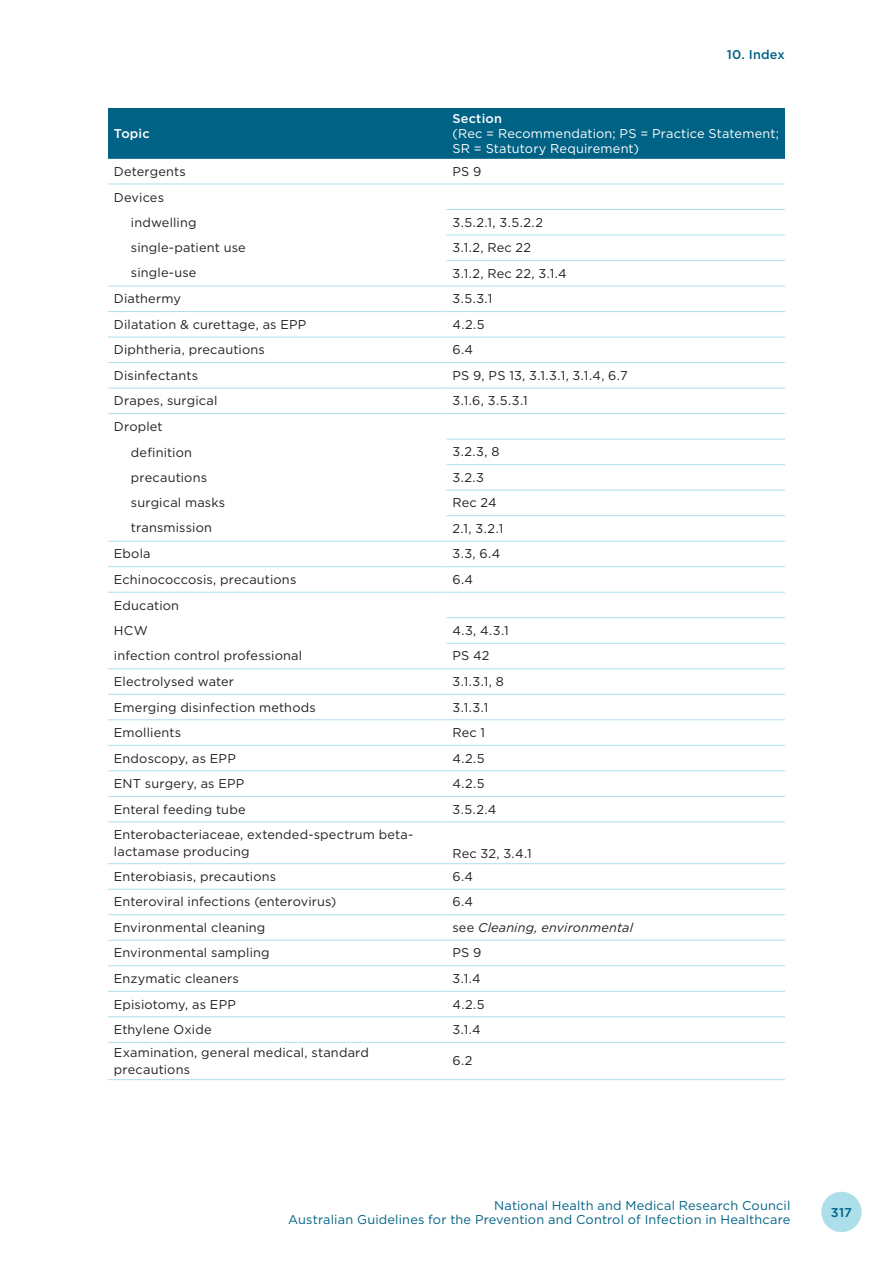
<style>
.page{position:relative;width:893px;height:1263px;background:#fff}
.page>*{position:absolute;margin:0;border:0;box-sizing:border-box;transform-origin:0 0}
.Table_Body{font:12.75px/16.5px "Gotham";letter-spacing:.015em;color:#231f20}
.t1{font:12.75px/13.5px "Gotham";letter-spacing:.015em;color:#006285;text-align:right}
.Table_Row_Header{font:12.75px/15px "Gotham";letter-spacing:.015em;color:#fff}
.Table_Body-2{font:italic 12.75px "Gotham";letter-spacing:.01em;color:#231f20}
.t2{font:500 12.75px "Gotham";letter-spacing:.015em;color:#006285}
.Table_Row_Header-2{font:500 12.75px "Gotham";letter-spacing:.01em;color:#fff}
.s1{font-weight:500}
.s2{font-style:normal}
</style>
<div class="page">
<div style="left:821px;top:1192px;width:41px;height:40px;background:#addfeb;border-radius:50%"></div>
<div style="left:108px;top:108px;width:677px;height:51px;background:#006285"></div>
<hr style="left:108px;top:184px;width:338px;height:1px;background:#addfeb">
<hr style="left:446px;top:184px;width:339px;height:1px;background:#addfeb">
<hr style="left:446px;top:209px;width:339px;height:1px;background:#addfeb">
<hr style="left:446px;top:235px;width:339px;height:1px;background:#addfeb">
<hr style="left:446px;top:260px;width:339px;height:1px;background:#addfeb">
<hr style="left:108px;top:286px;width:338px;height:1px;background:#addfeb">
<hr style="left:446px;top:286px;width:339px;height:1px;background:#addfeb">
<hr style="left:108px;top:311px;width:338px;height:1px;background:#addfeb">
<hr style="left:446px;top:311px;width:339px;height:1px;background:#addfeb">
<hr style="left:108px;top:337px;width:338px;height:1px;background:#addfeb">
<hr style="left:446px;top:337px;width:339px;height:1px;background:#addfeb">
<hr style="left:108px;top:362px;width:338px;height:1px;background:#addfeb">
<hr style="left:446px;top:362px;width:339px;height:1px;background:#addfeb">
<hr style="left:108px;top:388px;width:338px;height:1px;background:#addfeb">
<hr style="left:446px;top:388px;width:339px;height:1px;background:#addfeb">
<hr style="left:108px;top:413px;width:338px;height:1px;background:#addfeb">
<hr style="left:446px;top:413px;width:339px;height:1px;background:#addfeb">
<hr style="left:446px;top:439px;width:339px;height:1px;background:#addfeb">
<hr style="left:446px;top:464px;width:339px;height:1px;background:#addfeb">
<hr style="left:446px;top:490px;width:339px;height:1px;background:#addfeb">
<hr style="left:446px;top:515px;width:339px;height:1px;background:#addfeb">
<hr style="left:108px;top:541px;width:338px;height:1px;background:#addfeb">
<hr style="left:446px;top:541px;width:339px;height:1px;background:#addfeb">
<hr style="left:108px;top:566px;width:338px;height:1px;background:#addfeb">
<hr style="left:446px;top:566px;width:339px;height:1px;background:#addfeb">
<hr style="left:108px;top:592px;width:338px;height:1px;background:#addfeb">
<hr style="left:446px;top:592px;width:339px;height:1px;background:#addfeb">
<hr style="left:446px;top:617px;width:339px;height:1px;background:#addfeb">
<hr style="left:446px;top:643px;width:339px;height:1px;background:#addfeb">
<hr style="left:108px;top:668px;width:338px;height:1px;background:#addfeb">
<hr style="left:446px;top:668px;width:339px;height:1px;background:#addfeb">
<hr style="left:108px;top:694px;width:338px;height:1px;background:#addfeb">
<hr style="left:446px;top:694px;width:339px;height:1px;background:#addfeb">
<hr style="left:108px;top:719px;width:338px;height:1px;background:#addfeb">
<hr style="left:446px;top:719px;width:339px;height:1px;background:#addfeb">
<hr style="left:108px;top:745px;width:338px;height:1px;background:#addfeb">
<hr style="left:446px;top:745px;width:339px;height:1px;background:#addfeb">
<hr style="left:108px;top:770px;width:338px;height:1px;background:#addfeb">
<hr style="left:446px;top:770px;width:339px;height:1px;background:#addfeb">
<hr style="left:108px;top:796px;width:338px;height:1px;background:#addfeb">
<hr style="left:446px;top:796px;width:339px;height:1px;background:#addfeb">
<hr style="left:108px;top:821px;width:338px;height:1px;background:#addfeb">
<hr style="left:446px;top:821px;width:339px;height:1px;background:#addfeb">
<hr style="left:108px;top:863px;width:338px;height:1px;background:#addfeb">
<hr style="left:446px;top:863px;width:339px;height:1px;background:#addfeb">
<hr style="left:108px;top:889px;width:338px;height:1px;background:#addfeb">
<hr style="left:446px;top:889px;width:339px;height:1px;background:#addfeb">
<hr style="left:108px;top:914px;width:338px;height:1px;background:#addfeb">
<hr style="left:446px;top:914px;width:339px;height:1px;background:#addfeb">
<hr style="left:108px;top:940px;width:338px;height:1px;background:#addfeb">
<hr style="left:446px;top:940px;width:339px;height:1px;background:#addfeb">
<hr style="left:108px;top:965px;width:338px;height:1px;background:#addfeb">
<hr style="left:446px;top:965px;width:339px;height:1px;background:#addfeb">
<hr style="left:108px;top:991px;width:338px;height:1px;background:#addfeb">
<hr style="left:446px;top:991px;width:339px;height:1px;background:#addfeb">
<hr style="left:108px;top:1016px;width:338px;height:1px;background:#addfeb">
<hr style="left:446px;top:1016px;width:339px;height:1px;background:#addfeb">
<hr style="left:108px;top:1042px;width:338px;height:1px;background:#addfeb">
<hr style="left:446px;top:1042px;width:339px;height:1px;background:#addfeb">
<hr style="left:108px;top:1079px;width:338px;height:1px;background:#addfeb">
<hr style="left:446px;top:1079px;width:339px;height:1px;background:#addfeb">
<p class="Table_Row_Header-2" style="left:114px;top:125px;width:37px">Topic</p>
<p class="t2" style="left:727px;top:46px;width:60px">10. Index</p>
<p class="Table_Row_Header" style="left:452px;top:111px;width:328px"><span class="s1">Section<br></span>(Rec = Recommendation; PS = Practice Statement;<br>SR = Statutory Requirement)</p>
<p class="Table_Body" style="left:114px;top:163px;width:74px">Detergents</p>
<p class="Table_Body" style="left:452px;top:163px;width:31px">PS 9</p>
<p class="Table_Body" style="left:114px;top:189px;width:52px">Devices</p>
<p class="Table_Body" style="left:131px;top:214px;width:67px">indwelling</p>
<p class="Table_Body" style="left:131px;top:239px;width:116px">single-patient use</p>
<p class="Table_Body" style="left:131px;top:264px;width:67px">single-use</p>
<p class="Table_Body" style="left:452px;top:214px;width:92px">3.5.2.1, 3.5.2.2</p>
<p class="Table_Body" style="left:452px;top:239px;width:80px">3.1.2, Rec 22</p>
<p class="Table_Body" style="left:452px;top:265px;width:116px">3.1.2, Rec 22, 3.1.4</p>
<p class="Table_Body" style="left:114px;top:290px;width:68px">Diathermy</p>
<p class="Table_Body" style="left:452px;top:290px;width:41px">3.5.3.1</p>
<p class="Table_Body" style="left:114px;top:316px;width:194px">Dilatation &amp; curettage, as EPP</p>
<p class="Table_Body" style="left:452px;top:316px;width:34px">4.2.5</p>
<p class="Table_Body" style="left:114px;top:341px;width:152px">Diphtheria, precautions</p>
<p class="Table_Body" style="left:452px;top:341px;width:22px">6.4</p>
<p class="Table_Body" style="left:114px;top:367px;width:86px">Disinfectants</p>
<p class="Table_Body" style="left:452px;top:367px;width:177px">PS 9, PS 13, 3.1.3.1, 3.1.4, 6.7</p>
<p class="Table_Body" style="left:114px;top:392px;width:105px">Drapes, surgical</p>
<p class="Table_Body" style="left:452px;top:392px;width:77px">3.1.6, 3.5.3.1</p>
<p class="Table_Body" style="left:114px;top:418px;width:50px">Droplet</p>
<p class="Table_Body" style="left:131px;top:444px;width:63px">definition</p>
<p class="Table_Body" style="left:131px;top:469px;width:78px">precautions</p>
<p class="Table_Body" style="left:131px;top:494px;width:96px">surgical masks</p>
<p class="Table_Body" style="left:131px;top:519px;width:83px">transmission</p>
<p class="Table_Body" style="left:452px;top:443px;width:48px">3.2.3, 8</p>
<p class="Table_Body" style="left:452px;top:469px;width:33px">3.2.3</p>
<p class="Table_Body" style="left:452px;top:494px;width:46px">Rec 24</p>
<p class="Table_Body" style="left:452px;top:520px;width:52px">2.1, 3.2.1</p>
<p class="Table_Body" style="left:114px;top:545px;width:38px">Ebola</p>
<p class="Table_Body" style="left:452px;top:545px;width:49px">3.3, 6.4</p>
<p class="Table_Body" style="left:114px;top:571px;width:184px">Echinococcosis, precautions</p>
<p class="Table_Body" style="left:452px;top:571px;width:22px">6.4</p>
<p class="Table_Body" style="left:114px;top:597px;width:67px">Education</p>
<p class="Table_Body" style="left:114px;top:622px;width:35px">HCW</p>
<p class="Table_Body" style="left:114px;top:647px;width:190px">infection control professional</p>
<p class="Table_Body" style="left:452px;top:622px;width:58px">4.3, 4.3.1</p>
<p class="Table_Body" style="left:452px;top:647px;width:38px">PS 42</p>
<p class="Table_Body" style="left:114px;top:673px;width:122px">Electrolysed water</p>
<p class="Table_Body" style="left:452px;top:673px;width:53px">3.1.3.1, 8</p>
<p class="Table_Body" style="left:114px;top:698px;width:203px">Emerging disinfection methods</p>
<p class="Table_Body" style="left:452px;top:698px;width:37px">3.1.3.1</p>
<p class="Table_Body" style="left:114px;top:724px;width:69px">Emollients</p>
<p class="Table_Body" style="left:452px;top:724px;width:34px">Rec 1</p>
<p class="Table_Body" style="left:114px;top:749px;width:123px">Endoscopy, as EPP</p>
<p class="Table_Body" style="left:452px;top:749px;width:34px">4.2.5</p>
<p class="Table_Body" style="left:114px;top:775px;width:132px">ENT surgery, as EPP</p>
<p class="Table_Body" style="left:452px;top:775px;width:34px">4.2.5</p>
<p class="Table_Body" style="left:114px;top:800px;width:133px">Enteral feeding tube</p>
<p class="Table_Body" style="left:452px;top:800px;width:46px">3.5.2.4</p>
<p class="Table_Body" style="left:114px;top:826px;width:301px">Enterobacteriaceae, extended-spectrum beta&shy;lactamase producing</p>
<p class="Table_Body" style="left:452px;top:845px;width:81px">Rec 32, 3.4.1</p>
<p class="Table_Body" style="left:114px;top:868px;width:164px">Enterobiasis, precautions</p>
<p class="Table_Body" style="left:452px;top:868px;width:22px">6.4</p>
<p class="Table_Body" style="left:114px;top:893px;width:224px">Enteroviral infections (enterovirus)</p>
<p class="Table_Body" style="left:452px;top:893px;width:22px">6.4</p>
<p class="Table_Body" style="left:114px;top:919px;width:153px">Environmental cleaning</p>
<p class="Table_Body-2" style="left:452px;top:919px;width:182px"><span class="s2">see</span> Cleaning, environmental</p>
<p class="Table_Body" style="left:114px;top:944px;width:157px">Environmental sampling</p>
<p class="Table_Body" style="left:452px;top:944px;width:31px">PS 9</p>
<p class="Table_Body" style="left:114px;top:970px;width:126px">Enzymatic cleaners</p>
<p class="Table_Body" style="left:452px;top:970px;width:30px">3.1.4</p>
<p class="Table_Body" style="left:114px;top:995px;width:123px">Episiotomy, as EPP</p>
<p class="Table_Body" style="left:452px;top:995px;width:34px">4.2.5</p>
<p class="Table_Body" style="left:114px;top:1021px;width:99px">Ethylene Oxide</p>
<p class="Table_Body" style="left:452px;top:1021px;width:30px">3.1.4</p>
<p class="Table_Body" style="left:114px;top:1044px;width:256px">Examination, general medical, standard precautions</p>
<p class="Table_Body" style="left:452px;top:1052px;width:22px">6.2</p>
<p class="t1" style="left:288px;top:1199px;width:504px">National Health and Medical Research Council<br>Australian Guidelines for the Prevention and Control of Infection in Healthcare</p>
<p class="t2" style="left:831px;top:1204px;width:22px">317</p>
</div>
